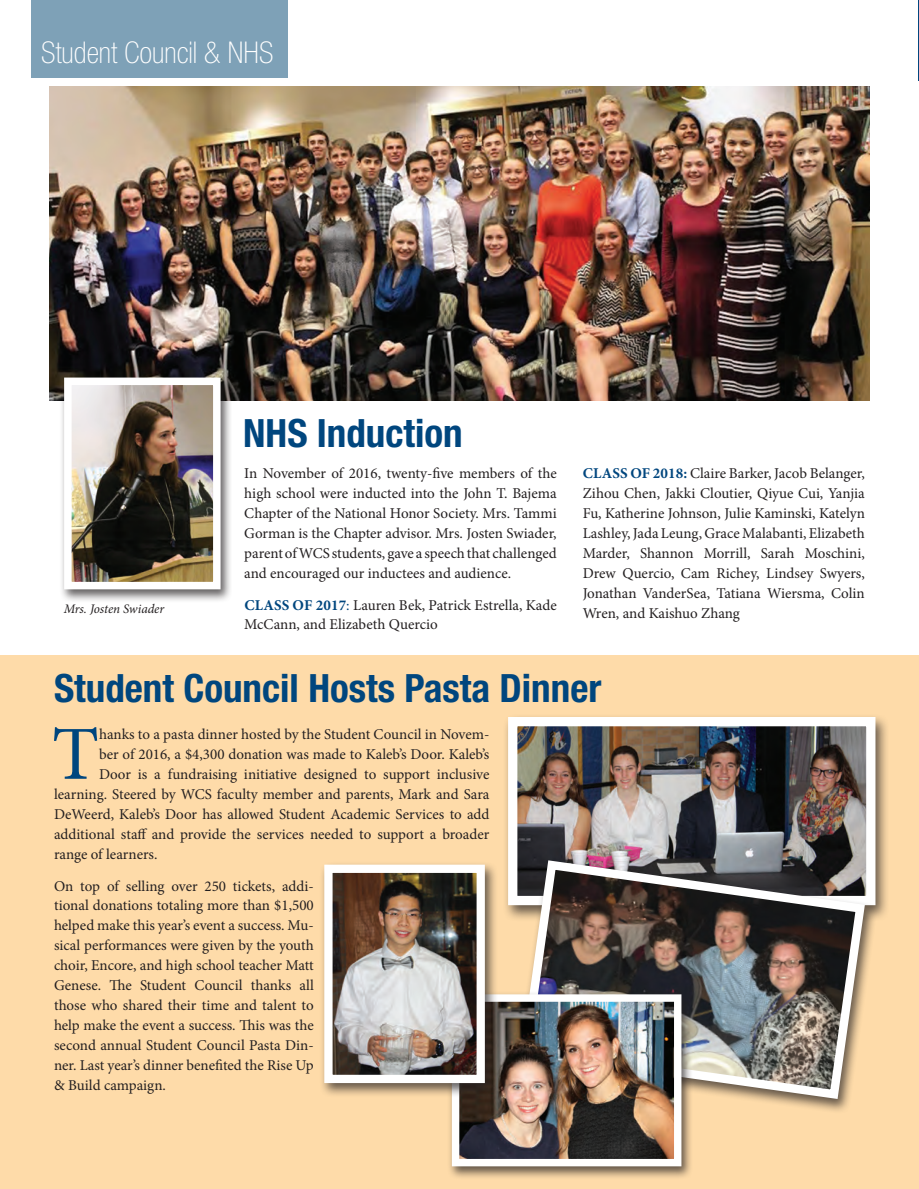
<style>
.page{position:relative;width:919px;height:1189px;background:#fff}
.page>*{position:absolute;margin:0;border:0;box-sizing:border-box;transform-origin:0 0}
.Body_Text{font:76.35px "Minion Pro";color:#00467e}
.Subheads{font:700 condensed 39px "Helvetica Neue LT Std";color:#00467e}
.Subheads-2{font:100 condensed 30px "Helvetica Neue LT Std";color:#fff}
.Body_Text-2{font:15px/20px "Minion Pro";color:#231f20;text-align:justify}
.t1{font:italic 13.05px "Minion Pro";letter-spacing:-.005em;color:#231f20}
.s1{font-weight:700;color:#00467e}
.s2{color:#00467e}
</style>
<div class="page">
<div style="left:0;top:654px;width:918px;height:534px;background:#fedba9"></div>
<div style="left:502px;top:713px;width:387px;height:208px;background:#231f20;opacity:.7"></div>
<img style="left:518px;top:726px;width:347px;height:129px">
<div style="left:508px;top:716px;width:367px;height:188px;border:9px solid #fff"></div>
<div style="left:31px;top:0;width:256px;height:78px;background:#7ea1b7"></div>
<img style="left:50px;top:86px;width:818px;height:314px">
<div style="left:516px;top:857px;width:360px;height:256px;background:#231f20;opacity:.7"></div>
<img style="left:516px;top:855px;width:353px;height:248px">
<div style="left:59px;top:374px;width:173px;height:228px;background:#231f20;opacity:.7"></div>
<img style="left:73px;top:386px;width:138px;height:194px">
<div style="left:64px;top:377px;width:156px;height:212px;border:8px solid #fff"></div>
<div style="left:447px;top:991px;width:246px;height:188px;background:#231f20;opacity:.7"></div>
<img style="left:459px;top:1002px;width:214px;height:155px">
<div style="left:451px;top:994px;width:230px;height:171px;border:7px solid #fff"></div>
<div style="left:319px;top:861px;width:178px;height:236px;background:#231f20;opacity:.7"></div>
<img style="left:333px;top:873px;width:142px;height:200px">
<div style="left:324px;top:864px;width:160px;height:218px;border:8px solid #fff"></div>
<hr style="left:918px;top:0;width:1px;height:81px;background:#00467e">
<p class="Subheads-2" style="left:41px;top:36px;width:234px">Student Council &amp; NHS</p>
<p class="t1" style="left:64px;top:599px;width:102px">Mrs. Josten Swiader</p>
<p class="Subheads" style="left:243px;top:409px;width:221px">NHS Induction</p>
<p class="Body_Text-2" style="left:244px;top:463px;width:314px">In November of 2016, twenty-five members of the high school were inducted into the John T. Bajema Chapter of the National Honor Society. Mrs. Tammi Gorman is the Chapter advisor. Mrs. Josten Swiader, parent of WCS students, gave a speech that challenged and encouraged our inductees and audience.</p>
<p class="Body_Text-2" style="left:244px;top:594px;width:314px"><span class="s1">CLASS OF 2017</span><span class="s2">:</span> Lauren Bek, Patrick Estrella, Kade<br>McCann, and Elizabeth Quercio</p>
<p class="Body_Text-2" style="left:582px;top:463px;width:283px"><span class="s1">CLASS OF 2018:</span> Claire Barker, Jacob Belanger, Zihou Chen, Jakki Cloutier, Qiyue Cui, Yanjia Fu, Katherine Johnson, Julie Kaminski, Katelyn Lashley, Jada Leung, Grace Malabanti, Elizabeth Marder, Shannon Morrill, Sarah Moschini, Drew Quercio, Cam Richey, Lindsey Swyers, Jonathan VanderSea, Tatiana Wiersma, Colin Wren, and Kaishuo Zhang</p>
<p class="Subheads" style="left:54px;top:664px;width:548px">Student Council Hosts Pasta Dinner</p>
<p class="Body_Text" style="left:52px;top:703px;width:49px">T</p>
<p class="Body_Text-2" style="left:99px;top:724px;width:392px">hanks to a pasta dinner hosted by the Student Council in Novem-</p>
<p class="Body_Text-2" style="left:99px;top:744px;width:392px">ber of 2016, a $4,300 donation was made to Kaleb’s Door. Kaleb’s</p>
<p class="Body_Text-2" style="left:99px;top:763px;width:392px">Door is a fundraising initiative designed to support inclusive</p>
<p class="Body_Text-2" style="left:54px;top:783px;width:437px">learning. Steered by WCS faculty member and parents, Mark and Sara</p>
<p class="Body_Text-2" style="left:54px;top:803px;width:436px">DeWeerd, Kaleb’s Door has allowed Student Academic Services to add</p>
<p class="Body_Text-2" style="left:54px;top:823px;width:436px">additional staff and provide the services needed to support a broader</p>
<p class="Body_Text-2" style="left:54px;top:843px;width:105px">range of learners.</p>
<p class="Body_Text-2" style="left:54px;top:875px;width:261px">On top of selling over 250 tickets, addi&shy;tional donations totaling more than $1,500 helped make this year’s event a success. Mu&shy;sical performances were given by the youth choir, Encore, and high school teacher Matt Genese. The Student Council thanks all those who shared their time and talent to help make the event a success. This was the second annual Student Council Pasta Din&shy;ner. Last year’s dinner benefited the Rise Up &amp; Build campaign.</p>
</div>
